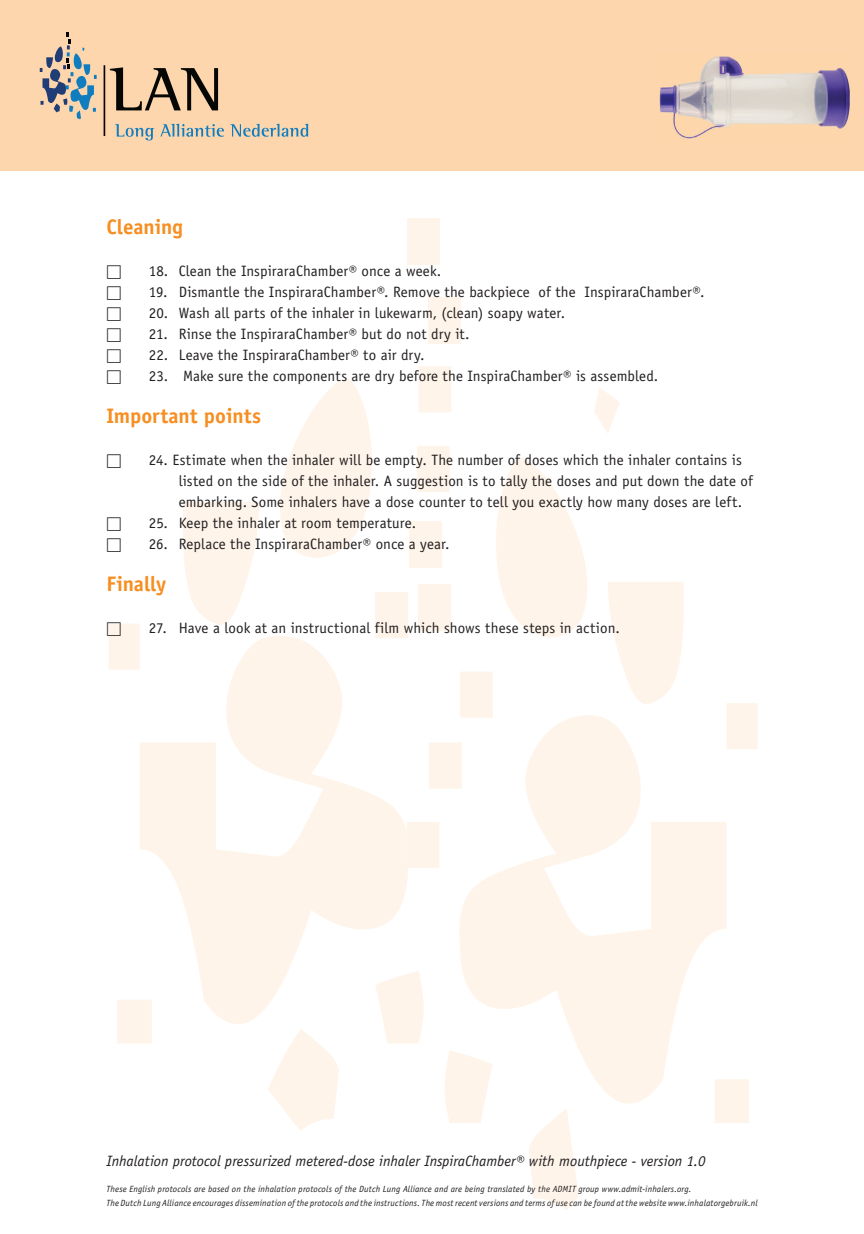
<style>
.page{position:relative;width:864px;height:1234px;background:#fff}
.page>*{position:absolute;margin:0;border:0;box-sizing:border-box;transform-origin:0 0}
.t1{font:700 21px "Officina Sans Std";letter-spacing:-.005em;color:#f68e21}
.t2{font:15px/21px "Officina Sans Std";letter-spacing:.005em;color:#231f20}
.t3{font:italic 15px "Officina Sans Std";color:#231f20}
.t4{font:15px "Universal Std Newswith Comm Pi";color:#231f20}
.t5{font:italic 9px/14.2px "Officina Sans Std";letter-spacing:.015em;color:#231f20}
</style>
<div class="page">
<svg style="left:109px;top:366px;width:342px;height:764px"></svg>
<svg style="left:406px;top:387px;width:351px;height:823px"></svg>
<div style="left:407px;top:218px;width:33px;height:46px;background:#fef4e9"></div>
<div style="left:418px;top:584px;width:32px;height:46px;background:#fef4e9"></div>
<div style="left:428px;top:297px;width:33px;height:46px;background:#fef4e9"></div>
<div style="left:409px;top:521px;width:32px;height:46px;background:#fef4e9"></div>
<div style="left:0;top:0;width:863px;height:170px;background:#fdd6ad"></div>
<hr style="left:103px;top:65px;width:2px;height:71px;background:#060704">
<svg style="left:110px;top:67px;width:108px;height:43px"></svg>
<svg style="left:115px;top:124px;width:39px;height:16px"></svg>
<svg style="left:160px;top:124px;width:64px;height:13px"></svg>
<svg style="left:230px;top:124px;width:78px;height:13px"></svg>
<svg style="left:40px;top:32px;width:57px;height:87px"></svg>
<img style="left:659px;top:56px;width:191px;height:83px">
<h1 class="t1" style="left:106px;top:213px;width:78px">Cleaning</h1>
<p class="t4" style="left:106px;top:264px;width:16px">☐</p>
<p class="t2" style="left:149px;top:260px;width:294px">18. Clean the InspiraraChamber® once a week.</p>
<p class="t4" style="left:106px;top:285px;width:16px">☐</p>
<p class="t2" style="left:149px;top:281px;width:556px">19. Dismantle the InspiraraChamber®. Remove the backpiece of the InspiraraChamber®.</p>
<p class="t4" style="left:106px;top:306px;width:16px">☐</p>
<p class="t2" style="left:149px;top:302px;width:417px">20. Wash all parts of the inhaler in lukewarm, (clean) soapy water.</p>
<p class="t4" style="left:106px;top:327px;width:16px">☐</p>
<p class="t2" style="left:149px;top:323px;width:322px">21. Rinse the InspiraraChamber® but do not dry it.</p>
<p class="t4" style="left:106px;top:348px;width:16px">☐</p>
<p class="t2" style="left:149px;top:344px;width:277px">22. Leave the InspiraraChamber® to air dry.</p>
<p class="t4" style="left:106px;top:369px;width:16px">☐</p>
<p class="t2" style="left:149px;top:365px;width:510px">23. Make sure the components are dry before the InspiraChamber® is assembled.</p>
<h1 class="t1" style="left:106px;top:402px;width:156px">Important points</h1>
<p class="t4" style="left:106px;top:453px;width:16px">☐</p>
<p class="t2" style="left:179px;top:449px;width:575px;text-indent:-30px">24. Estimate when the inhaler will be empty. The number of doses which the inhaler contains is listed on the side of the inhaler. A suggestion is to tally the doses and put down the date of embarking. Some inhalers have a dose counter to tell you exactly how many doses are left.</p>
<p class="t4" style="left:106px;top:516px;width:16px">☐</p>
<p class="t2" style="left:149px;top:512px;width:268px">25. Keep the inhaler at room temperature.</p>
<p class="t4" style="left:106px;top:537px;width:16px">☐</p>
<p class="t2" style="left:149px;top:533px;width:302px">26. Replace the InspiraraChamber® once a year.</p>
<h1 class="t1" style="left:106px;top:570px;width:61px">Finally</h1>
<p class="t4" style="left:106px;top:621px;width:16px">☐</p>
<p class="t2" style="left:149px;top:617px;width:472px">27. Have a look at an instructional film which shows these steps in action.</p>
<p class="t3" style="left:106px;top:1151px;width:600px">Inhalation protocol pressurized metered-dose inhaler InspiraChamber® with mouthpiece - version 1.0</p>
<p class="t5" style="left:106px;top:1181px;width:652px">These English protocols are based on the inhalation protocols of the Dutch Lung Alliance and are being translated by the ADMIT group www.admit-inhalers.org.<br>The Dutch Lung Alliance encourages dissemination of the protocols and the instructions. The most recent versions and terms of use can be found at the website www.inhalatorgebruik.nl</p>
</div>
